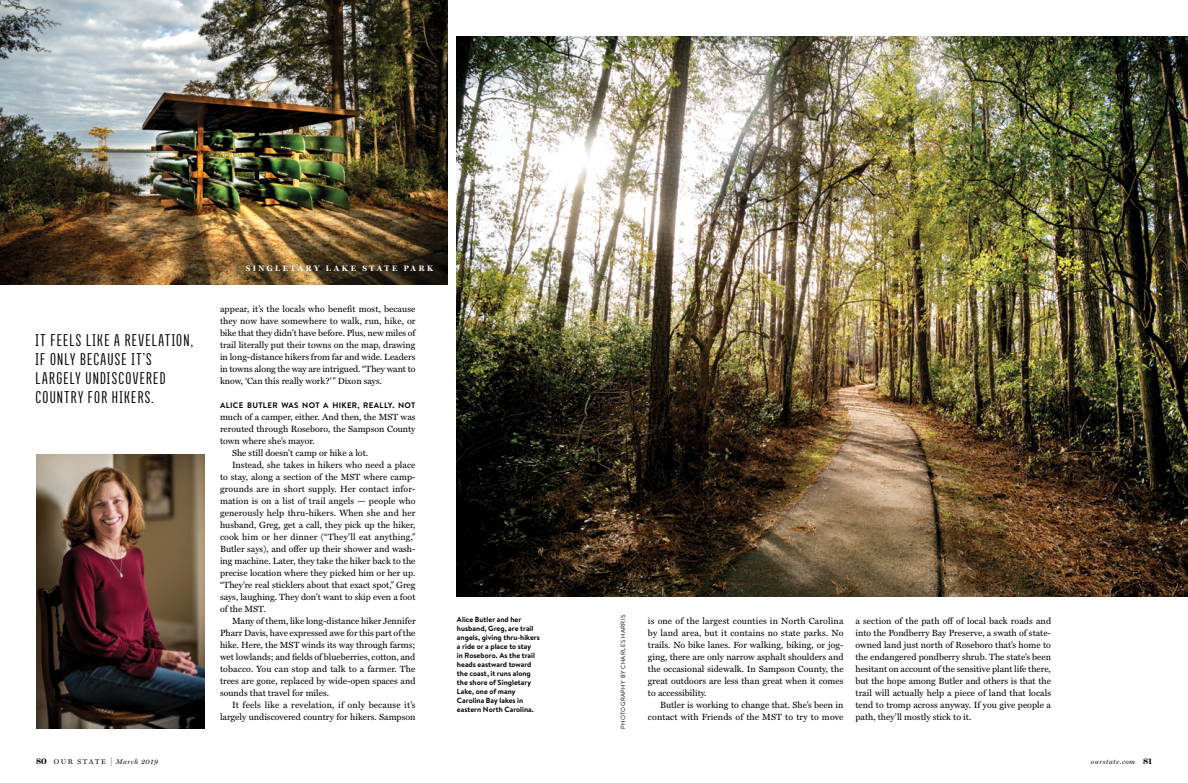
<style>
.page{position:relative;width:1188px;height:783px;background:#fff}
.page>*{position:absolute;margin:0;border:0;box-sizing:border-box;transform-origin:0 0}
.t1{font:18.5px/19px "Titular";letter-spacing:.07em;color:#000}
.t2{font:9px/12px "Miller Text";color:#000;text-align:justify}
.t3{font:9px "Miller Text";letter-spacing:.02em;color:#000}
.t4{font:700 8px "Brandon Text";letter-spacing:.045em;color:#000}
.t5{font:700 8px "Miller Display";letter-spacing:.31em;color:#fff}
.t6{font:700 7.5px/9px "Brandon Text";color:#000}
.t7{font:italic 7px "Miller Display";letter-spacing:.08em;color:#000}
.t8{font:6px "Brandon Text";letter-spacing:.07em;color:#000}
.s1{font-weight:700;font-style:normal;font-size:9px}
.s2{font-style:normal}
.s3{font-style:normal;font-size:9.1px}
</style>
<div class="page">
<img style="left:457px;top:36px;width:731px;height:560px">
<img style="left:36px;top:454px;width:168px;height:275px">
<img style="left:0;top:0;width:448px;height:285px">
<div style="left:241px;top:260px;width:197px;height:16px;background:#000;opacity:.75"></div>
<h1 class="t1" style="left:36px;top:331px;width:159px">IT FEELS LIKE A REVELATION,<br>IF ONLY BECAUSE IT’S<br>LARGELY UNDISCOVERED<br>COUNTRY FOR HIKERS.</h1>
<p class="t5" style="left:246px;top:264px;width:189px">SINGLETARY LAKE STATE PARK</p>
<p class="t2" style="left:220px;top:303px;width:197px">appear, it’s the locals who benefit most, because they now have somewhere to walk, run, hike, or bike that they didn’t have before. Plus, new miles of trail literally put their towns on the map, drawing in long-distance hikers from far and wide. Leaders in towns along the way are intrigued. “They want to know, ‘Can this really work?’” Dixon says.</p>
<p class="t4" style="left:220px;top:400px;width:197px">ALICE BUTLER WAS NOT A HIKER, REALLY. NOT</p>
<p class="t2" style="left:220px;top:411px;width:197px">much of a camper, either. And then, the MST was</p>
<p class="t2" style="left:220px;top:423px;width:197px">rerouted through Roseboro, the Sampson County</p>
<p class="t2" style="left:220px;top:435px;width:96px">town where she’s mayor.</p>
<p class="t2" style="left:232px;top:447px;width:138px">She still doesn’t camp or hike a lot.</p>
<p class="t2" style="left:232px;top:459px;width:185px">Instead, she takes in hikers who need a place</p>
<p class="t2" style="left:220px;top:471px;width:197px">to stay, along a section of the MST where camp-</p>
<p class="t2" style="left:220px;top:483px;width:197px">grounds are in short supply. Her contact infor-</p>
<p class="t2" style="left:220px;top:495px;width:197px">mation is on a list of trail angels — people who</p>
<p class="t2" style="left:220px;top:507px;width:197px">generously help thru-hikers. When she and her</p>
<p class="t2" style="left:220px;top:519px;width:197px">husband, Greg, get a call, they pick up the hiker,</p>
<p class="t2" style="left:220px;top:531px;width:197px">cook him or her dinner (“They’ll eat anything,”</p>
<p class="t2" style="left:220px;top:543px;width:197px">Butler says), and offer up their shower and wash-</p>
<p class="t2" style="left:220px;top:555px;width:197px">ing machine. Later, they take the hiker back to the</p>
<p class="t2" style="left:220px;top:567px;width:197px">precise location where they picked him or her up.</p>
<p class="t2" style="left:220px;top:579px;width:197px">“They’re real sticklers about that exact spot,” Greg</p>
<p class="t2" style="left:220px;top:591px;width:197px">says, laughing. They don’t want to skip even a foot</p>
<p class="t2" style="left:220px;top:603px;width:47px">of the MST.</p>
<p class="t2" style="left:232px;top:615px;width:185px">Many of them, like long-distance hiker Jennifer</p>
<p class="t2" style="left:220px;top:627px;width:197px">Pharr Davis, have expressed awe for this part of the</p>
<p class="t2" style="left:220px;top:639px;width:197px">hike. Here, the MST winds its way through farms;</p>
<p class="t2" style="left:220px;top:651px;width:197px">wet lowlands; and fields of blueberries, cotton, and</p>
<p class="t2" style="left:220px;top:663px;width:197px">tobacco. You can stop and talk to a farmer. The</p>
<p class="t2" style="left:220px;top:675px;width:197px">trees are gone, replaced by wide-open spaces and</p>
<p class="t2" style="left:220px;top:687px;width:110px">sounds that travel for miles.</p>
<p class="t3" style="left:232px;top:700px;width:185px">It feels like a revelation, if only because it’s</p>
<p class="t2" style="left:220px;top:711px;width:197px">largely undiscovered country for hikers. Sampson</p>
<p class="t6" style="left:457px;top:615px;width:84px">Alice Butler and her husband, Greg, are trail angels, giving thru-hikers a ride or a place to stay<br>in Roseboro. As the trail heads eastward toward the coast, it runs along the shore of Singletary<br>Lake, one of many<br>Carolina Bay lakes in eastern North Carolina.</p>
<p class="t8" style="left:619px;top:729px;width:115px;rotate:-90deg">PHOTOGRAPHY BY CHARLES HARRIS</p>
<p class="t2" style="left:648px;top:615px;width:197px">is one of the largest counties in North Carolina by land area, but it contains no state parks. No trails. No bike lanes. For walking, biking, or jog&shy;ging, there are only narrow asphalt shoulders and the occasional sidewalk. In Sampson County, the great outdoors are less than great when it comes to accessibility.</p>
<p class="t2" style="left:648px;top:699px;width:197px;text-align:right">Butler is working to change that. She’s been in contact with Friends of the MST to try to move</p>
<p class="t2" style="left:855px;top:615px;width:197px">a section of the path off of local back roads and into the Pondberry Bay Preserve, a swath of state&shy;owned land just north of Roseboro that’s home to the endangered pondberry shrub. The state’s been hesitant on account of the sensitive plant life there, but the hope among Butler and others is that the trail will actually help a piece of land that locals tend to tromp across anyway. If you give people a path, they’ll mostly stick to it.</p>
<p class="t7" style="left:36px;top:757px;width:123px"><span class="s1">80</span> <span class="s2">OUR STATE</span> <span class="s3">|</span> March 2019</p>
<p class="t7" style="left:1091px;top:757px;width:63px">ourstate.com <span class="s1">81</span></p>
</div>
